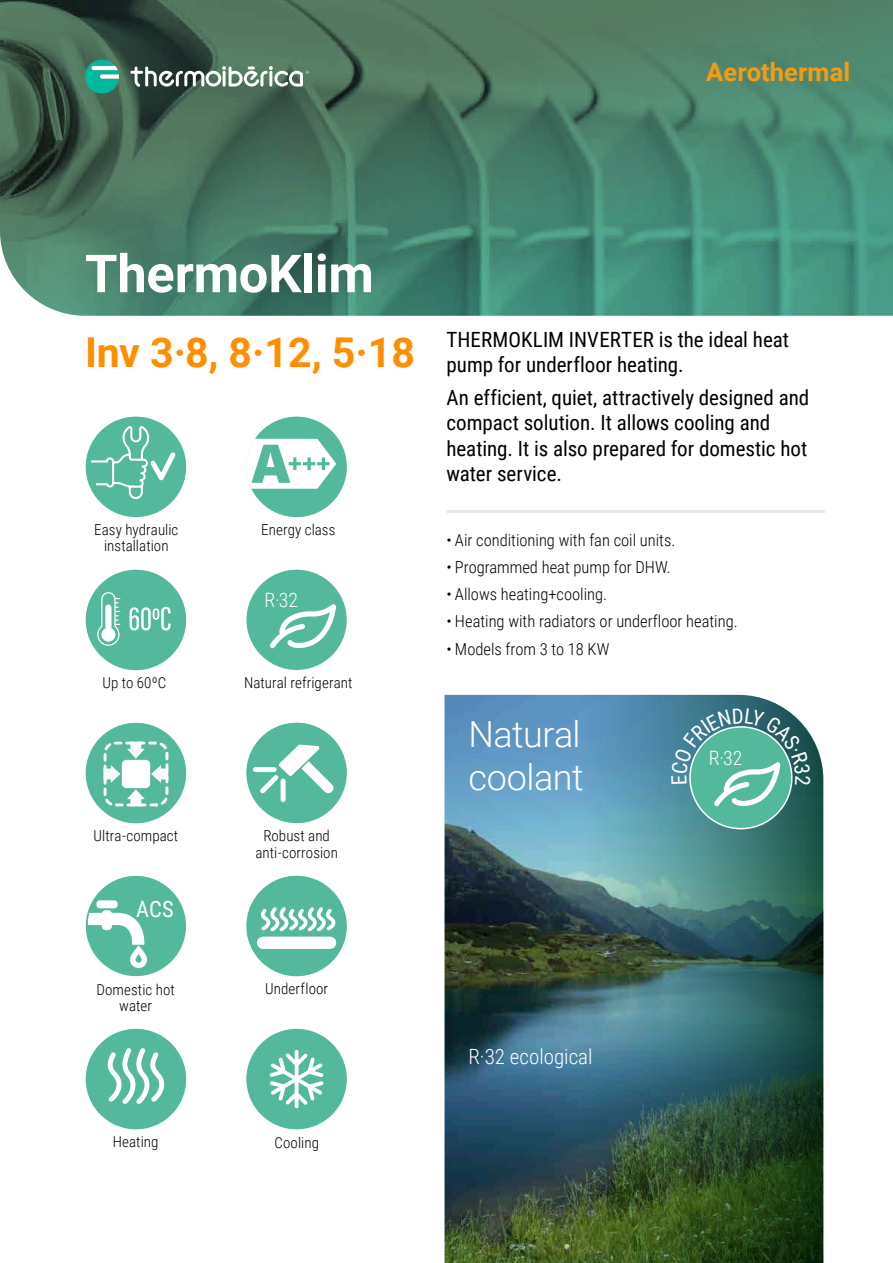
<style>
.page{position:relative;width:893px;height:1263px;background:#fff}
.page>*{position:absolute;margin:0;border:0;box-sizing:border-box;transform-origin:0 0}
.t1{font:700 52.5px "Roboto";letter-spacing:-.005em;color:#fff}
.t2{font:700 41.1px "Roboto";color:#ff8e00}
.t3{font:300 36px/43.2px "Roboto";letter-spacing:-.015em;color:#fff}
.t4{font:700 25.5px "Roboto";letter-spacing:.005em;color:#f49d12}
.t5{font:22.5px "Roboto Condensed";color:#fff}
.t6{font:21px/25.2px "Roboto Condensed";color:#000}
.t7{font:300 21px "Roboto Condensed";color:#fff}
.t8{font:300 19.8px "Roboto Condensed";color:#fff}
.t9{font:300 16.5px "Roboto Condensed";color:#000}
.t10{font:300 15px/16.5px "Roboto Condensed";letter-spacing:.005em;color:#000;text-align:center}
</style>
<div class="page">
<svg style="left:0;top:0;width:893px;height:316px;background:#487d68"></svg>
<svg style="left:130px;top:66px;width:179px;height:21px"></svg>
<svg style="left:85px;top:60px;width:34px;height:34px"></svg>
<div style="left:84px;top:415px;width:103px;height:103px;background:#54b89c;border:1px solid #fff;border-radius:50%"></div>
<svg style="left:91px;top:426px;width:89px;height:73px"></svg>
<div style="left:246px;top:416px;width:101px;height:102px;background:#54b89c;border-radius:50%"></div>
<svg style="left:246px;top:439px;width:90px;height:50px"></svg>
<div style="left:84px;top:568px;width:103px;height:103px;background:#54b89c;border:1px solid #fff;border-radius:50%"></div>
<svg style="left:97px;top:592px;width:23px;height:54px"></svg>
<svg style="left:130px;top:607px;width:41px;height:23px"></svg>
<div style="left:246px;top:569px;width:101px;height:102px;background:#54b89c;border-radius:50%"></div>
<div style="left:245px;top:568px;width:103px;height:103px;border:2px solid #fff;border-radius:50%"></div>
<svg style="left:269px;top:607px;width:70px;height:46px"></svg>
<div style="left:245px;top:721px;width:103px;height:103px;background:#54b89c;border:1px solid #fff;border-radius:50%"></div>
<svg style="left:256px;top:745px;width:77px;height:53px"></svg>
<div style="left:281px;top:781px;width:5px;height:19px;background:#fff"></div>
<div style="left:255px;top:767px;width:19px;height:5px;background:#fff"></div>
<div style="left:84px;top:721px;width:103px;height:103px;background:#54b89c;border:1px solid #fff;border-radius:50%"></div>
<svg style="left:127px;top:741px;width:18px;height:18px"></svg>
<svg style="left:127px;top:789px;width:18px;height:13px"></svg>
<svg style="left:103px;top:765px;width:18px;height:18px"></svg>
<svg style="left:151px;top:765px;width:13px;height:18px"></svg>
<div style="left:104px;top:742px;width:64px;height:64px;border:3px dashed #fff;border-radius:10px"></div>
<div style="left:122px;top:760px;width:28px;height:28px;background:#fff;border-radius:4px"></div>
<div style="left:84px;top:874px;width:104px;height:104px;background:#54b89c;border:2px solid #fff;border-radius:50%"></div>
<svg style="left:88px;top:900px;width:59px;height:68px"></svg>
<div style="left:245px;top:874px;width:103px;height:103px;background:#54b89c;border:1px solid #fff;border-radius:50%"></div>
<svg style="left:260px;top:907px;width:76px;height:25px"></svg>
<div style="left:263px;top:936px;width:67px;height:13px;background:#fff"></div>
<div style="left:245px;top:1027px;width:103px;height:103px;background:#54b89c;border:1px solid #fff;border-radius:50%"></div>
<svg style="left:269px;top:1050px;width:55px;height:58px"></svg>
<div style="left:84px;top:1027px;width:103px;height:103px;background:#54b89c;border:1px solid #fff;border-radius:50%"></div>
<svg style="left:107px;top:1044px;width:66px;height:60px"></svg>
<hr style="left:446px;top:510px;width:379px;height:3px;background:#e9e9e9">
<img style="left:445px;top:695px;width:378px;height:568px">
<div style="left:690px;top:727px;width:102px;height:102px;background:#54b89c;border-radius:50%"></div>
<svg style="left:671px;top:708px;width:140px;height:103px"></svg>
<p class="t4" style="left:706px;top:54px;width:145px">Aerothermal</p>
<h1 class="t1" style="left:85px;top:237px;width:290px">ThermoKlim</h1>
<h2 class="t2" style="left:85px;top:324px;width:331px">Inv 3·8, 8·12, 5·18</h2>
<p class="t10" style="left:94px;top:520px;width:86px">Easy hydraulic installation</p>
<p class="t10" style="left:261px;top:520px;width:76px">Energy class</p>
<p class="t8" style="left:265px;top:586px;width:35px">R·32</p>
<p class="t10" style="left:102px;top:674px;width:65px">Up to 60ºC</p>
<p class="t10" style="left:244px;top:674px;width:110px">Natural refrigerant</p>
<p class="t10" style="left:94px;top:827px;width:86px">Ultra-compact</p>
<p class="t10" style="left:255px;top:827px;width:84px">Robust and anti-corrosion</p>
<p class="t5" style="left:136px;top:893px;width:39px">ACS</p>
<p class="t10" style="left:96px;top:980px;width:80px">Domestic hot water</p>
<p class="t10" style="left:265px;top:979px;width:64px">Underfloor</p>
<p class="t10" style="left:113px;top:1133px;width:47px">Heating</p>
<p class="t10" style="left:274px;top:1133px;width:46px">Cooling</p>
<p class="t6" style="left:446px;top:326px;width:344px">THERMOKLIM INVERTER is the ideal heat pump for underfloor heating.</p>
<p class="t6" style="left:446px;top:384px;width:364px">An efficient, quiet, attractively designed and compact solution. It allows cooling and heating. It is also prepared for domestic hot water service.</p>
<p class="t9" style="left:446px;top:528px;width:230px">• Air conditioning with fan coil units.</p>
<p class="t9" style="left:446px;top:555px;width:226px">• Programmed heat pump for DHW.</p>
<p class="t9" style="left:446px;top:583px;width:162px">• Allows heating+cooling.</p>
<p class="t9" style="left:446px;top:610px;width:293px">• Heating with radiators or underfloor heating.</p>
<p class="t9" style="left:446px;top:637px;width:164px">• Models from 3 to 18 KW</p>
<h3 class="t3" style="left:468px;top:711px;width:117px">Natural coolant</h3>
<p class="t7" style="left:468px;top:1041px;width:126px">R·32 ecological</p>
<p class="t8" style="left:709px;top:744px;width:35px">R·32</p>
</div>
